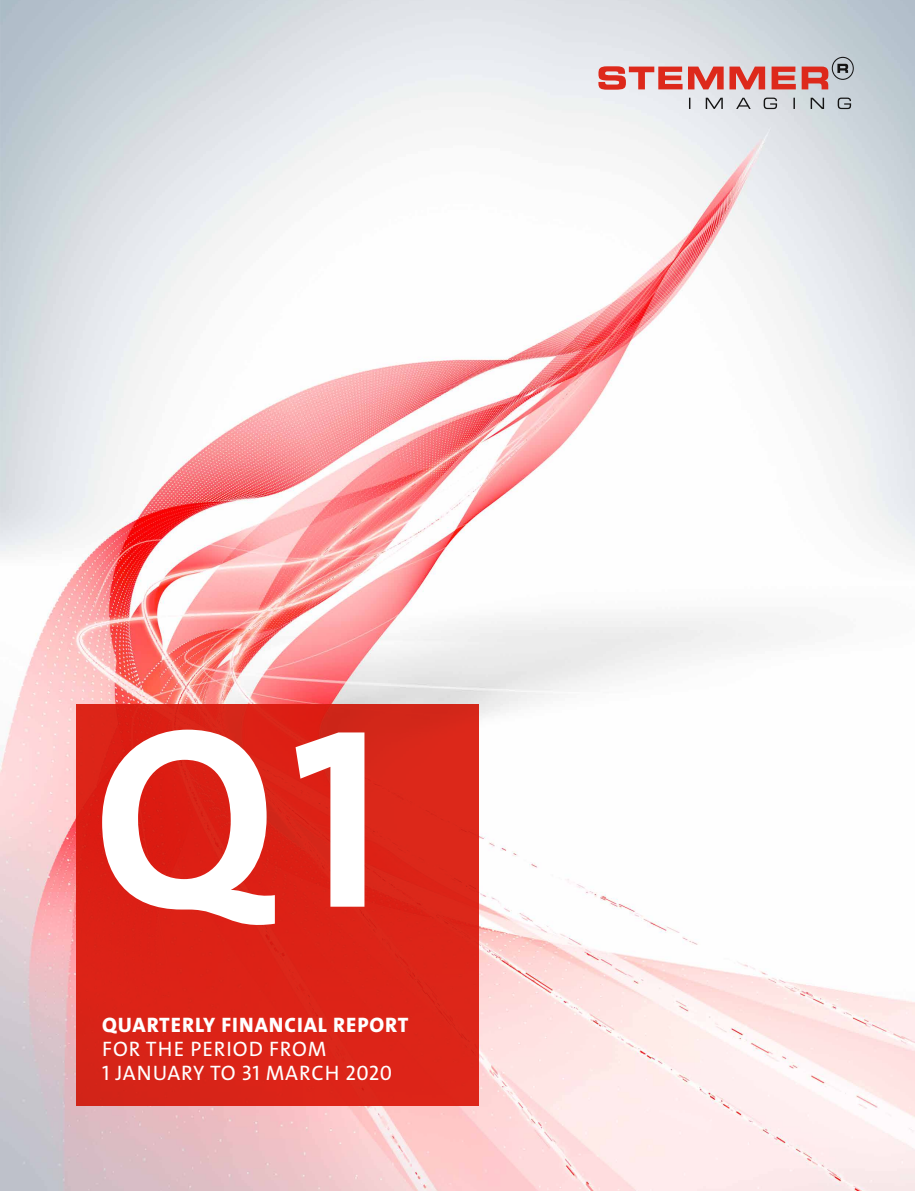
<style>
.page{position:relative;width:915px;height:1191px;background:#fff}
.page>*{position:absolute;margin:0;border:0;box-sizing:border-box;transform-origin:0 0}
.t1{font:258px "The Sans LP7 Bld";color:#fff}
.t2{font:21px/24px "The Sans LP5 Plain";letter-spacing:.045em;color:#fff}
.t3{font:21px "The Sans LP8 Ex Bld";letter-spacing:.045em;color:#fff}
</style>
<div class="page">
<img style="left:0;top:0;width:914px;height:1191px">
<svg style="left:598px;top:57px;width:255px;height:52px;background:#d5aeae"></svg>
<div style="left:77px;top:704px;width:401px;height:402px;background:#dd291b"></div>
<h1 class="t1" style="left:94px;top:654px;width:291px">Q1</h1>
<p class="t3" style="left:102px;top:1011px;width:307px">QUARTERLY FINANCIAL REPORT</p>
<p class="t2" style="left:102px;top:1037px;width:291px">FOR THE PERIOD FROM<br>1 JANUARY TO 31 MARCH 2020</p>
</div>
